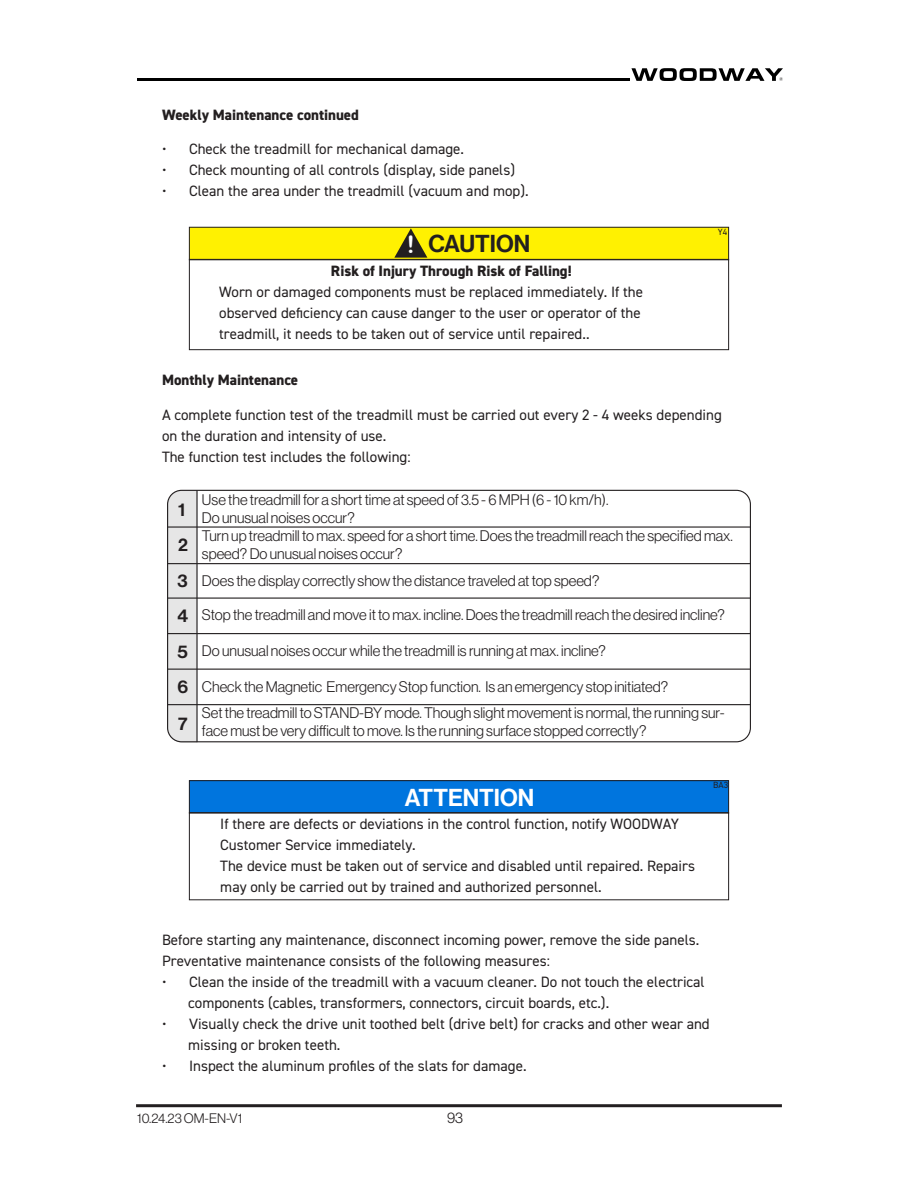
<style>
.page{position:relative;width:918px;height:1188px;background:#fff}
.page>*{position:absolute;margin:0;border:0;box-sizing:border-box;transform-origin:0 0}
.WARNING_FONTS{font:24px "N Haas Grotesk DS Pro 65 Md";color:#fff}
.WARNING_FONTS-2{font:24px "N Haas Grotesk DS Pro 65 Md";color:#231f20}
.WARNING_FONTS-3{font:24px "Arial Rounded MT Bold";color:#fff}
.t1{font:18px "N Haas Grotesk DS Pro 65 Md";color:#231f20}
.FULL_WIDTH_BODY_TEXT{font:15px/21px "DIN2014";color:#231f20}
.t2{font:15px/18px "N Haas Grotesk DS Pro 45 Lt";color:#231f20}
.FULL_WIDTH_BODY_TEXT-2{font:800 15px "DIN2014";color:#231f20}
.t3{font:13.5px "N Haas Grotesk DS Pro 45 Lt";color:#231f20}
.t4{font:9px "DIN2014";color:#231f20}
</style>
<div class="page">
<svg style="left:631px;top:68px;width:152px;height:13px"></svg>
<hr style="left:137px;top:78px;width:492px;height:3px;background:#000">
<hr style="left:136px;top:1104px;width:646px;height:3px;background:#231f20">
<div style="left:189px;top:227px;width:540px;height:33px;background:#fff101"></div>
<div style="left:189px;top:227px;width:540px;height:33px;border:1px solid #231f20"></div>
<div style="left:189px;top:259px;width:540px;height:91px;border:1px solid #231f20"></div>
<svg style="left:394px;top:228px;width:33px;height:30px"></svg>
<div style="left:189px;top:781px;width:540px;height:32px;background:#0075de"></div>
<div style="left:189px;top:780px;width:540px;height:33px;border:1px solid #231f20"></div>
<div style="left:189px;top:812px;width:540px;height:88px;border:1px solid #231f20"></div>
<div style="left:168px;top:490px;width:29px;height:253px;background:#e6e6e6"></div>
<div style="left:167px;top:490px;width:584px;height:252px;border:1px solid #231f20;border-radius:14px"></div>
<hr style="left:196px;top:490px;width:2px;height:252px;background:#231f20">
<hr style="left:168px;top:526px;width:583px;height:2px;background:#231f20">
<hr style="left:168px;top:563px;width:583px;height:1px;background:#231f20">
<hr style="left:168px;top:633px;width:583px;height:1px;background:#231f20">
<hr style="left:168px;top:669px;width:583px;height:1px;background:#231f20">
<hr style="left:168px;top:704px;width:583px;height:1px;background:#231f20">
<hr style="left:168px;top:598px;width:583px;height:1px;background:#231f20">
<p class="FULL_WIDTH_BODY_TEXT-2" style="left:162px;top:105px;width:198px">Weekly Maintenance continued</p>
<p class="FULL_WIDTH_BODY_TEXT" style="left:162px;top:138px;width:304px">• Check the treadmill for mechanical damage.</p>
<p class="FULL_WIDTH_BODY_TEXT" style="left:162px;top:159px;width:355px">• Check mounting of all controls (display, side panels)</p>
<p class="FULL_WIDTH_BODY_TEXT" style="left:162px;top:180px;width:368px">• Clean the area under the treadmill (vacuum and mop).</p>
<p class="WARNING_FONTS-2" style="left:428px;top:230px;width:103px">CAUTION</p>
<p class="FULL_WIDTH_BODY_TEXT-2" style="left:331px;top:261px;width:242px">Risk of Injury Through Risk of Falling!</p>
<p class="FULL_WIDTH_BODY_TEXT" style="left:219px;top:281px;width:425px">Worn or damaged components must be replaced immediately. If the</p>
<p class="FULL_WIDTH_BODY_TEXT" style="left:219px;top:302px;width:423px">observed deficiency can cause danger to the user or operator of the</p>
<p class="FULL_WIDTH_BODY_TEXT" style="left:219px;top:323px;width:372px">treadmill, it needs to be taken out of service until repaired..</p>
<p class="WARNING_FONTS-3" style="left:407px;top:231px;width:9px">!</p>
<p class="t4" style="left:718px;top:226px;width:11px">Y4</p>
<p class="FULL_WIDTH_BODY_TEXT-2" style="left:162px;top:370px;width:138px">Monthly Maintenance</p>
<p class="FULL_WIDTH_BODY_TEXT" style="left:162px;top:404px;width:561px">A complete function test of the treadmill must be carried out every 2 - 4 weeks depending</p>
<p class="FULL_WIDTH_BODY_TEXT" style="left:162px;top:425px;width:226px">on the duration and intensity of use.</p>
<p class="FULL_WIDTH_BODY_TEXT" style="left:162px;top:446px;width:250px">The function test includes the following:</p>
<p class="t1" style="left:178px;top:499px;width:9px">1</p>
<p class="t1" style="left:178px;top:535px;width:11px">2</p>
<p class="t1" style="left:178px;top:570px;width:12px">3</p>
<p class="t1" style="left:178px;top:606px;width:12px">4</p>
<p class="t1" style="left:178px;top:641px;width:12px">5</p>
<p class="t1" style="left:178px;top:677px;width:12px">6</p>
<p class="t1" style="left:178px;top:713px;width:11px">7</p>
<p class="t2" style="left:202px;top:491px;width:408px">Use the treadmill for a short time at speed of 3.5 - 6 MPH (6 - 10 km/h).</p>
<p class="t2" style="left:202px;top:509px;width:154px">Do unusual noises occur?</p>
<p class="t2" style="left:202px;top:526px;width:532px">Turn up treadmill to max. speed for a short time. Does the treadmill reach the specified max. speed? Do unusual noises occur?</p>
<p class="t2" style="left:202px;top:572px;width:399px">Does the display correctly show the distance traveled at top speed?</p>
<p class="t2" style="left:202px;top:606px;width:524px">Stop the treadmill and move it to max. incline. Does the treadmill reach the desired incline?</p>
<p class="t2" style="left:202px;top:642px;width:405px">Do unusual noises occur while the treadmill is running at max. incline?</p>
<p class="t2" style="left:202px;top:677px;width:468px">Check the Magnetic Emergency Stop function. Is an emergency stop initiated?</p>
<p class="t2" style="left:202px;top:704px;width:524px">Set the treadmill to STAND-BY mode. Though slight movement is normal, the running sur&shy;face must be very difficult to move. Is the running surface stopped correctly?</p>
<p class="WARNING_FONTS" style="left:405px;top:783px;width:131px">ATTENTION</p>
<p class="FULL_WIDTH_BODY_TEXT" style="left:220px;top:813px;width:460px">If there are defects or deviations in the control function, notify WOODWAY</p>
<p class="FULL_WIDTH_BODY_TEXT" style="left:220px;top:834px;width:197px">Customer Service immediately.</p>
<p class="FULL_WIDTH_BODY_TEXT" style="left:220px;top:855px;width:476px">The device must be taken out of service and disabled until repaired. Repairs may only be carried out by trained and authorized personnel.</p>
<p class="t4" style="left:713px;top:779px;width:17px">BA3</p>
<p class="FULL_WIDTH_BODY_TEXT" style="left:162px;top:929px;width:539px">Before starting any maintenance, disconnect incoming power, remove the side panels.</p>
<p class="FULL_WIDTH_BODY_TEXT" style="left:162px;top:950px;width:389px">Preventative maintenance consists of the following measures:</p>
<p class="FULL_WIDTH_BODY_TEXT" style="left:162px;top:971px;width:544px">• Clean the inside of the treadmill with a vacuum cleaner. Do not touch the electrical</p>
<p class="FULL_WIDTH_BODY_TEXT" style="left:188px;top:992px;width:422px">components (cables, transformers, connectors, circuit boards, etc.).</p>
<p class="FULL_WIDTH_BODY_TEXT" style="left:162px;top:1013px;width:549px">• Visually check the drive unit toothed belt (drive belt) for cracks and other wear and</p>
<p class="FULL_WIDTH_BODY_TEXT" style="left:188px;top:1034px;width:154px">missing or broken teeth.</p>
<p class="FULL_WIDTH_BODY_TEXT" style="left:162px;top:1055px;width:366px">• Inspect the aluminum profiles of the slats for damage.</p>
<p class="t3" style="left:137px;top:1110px;width:106px">10.24.23 OM-EN-V1</p>
<p class="t2" style="left:447px;top:1109px;width:18px">93</p>
</div>
